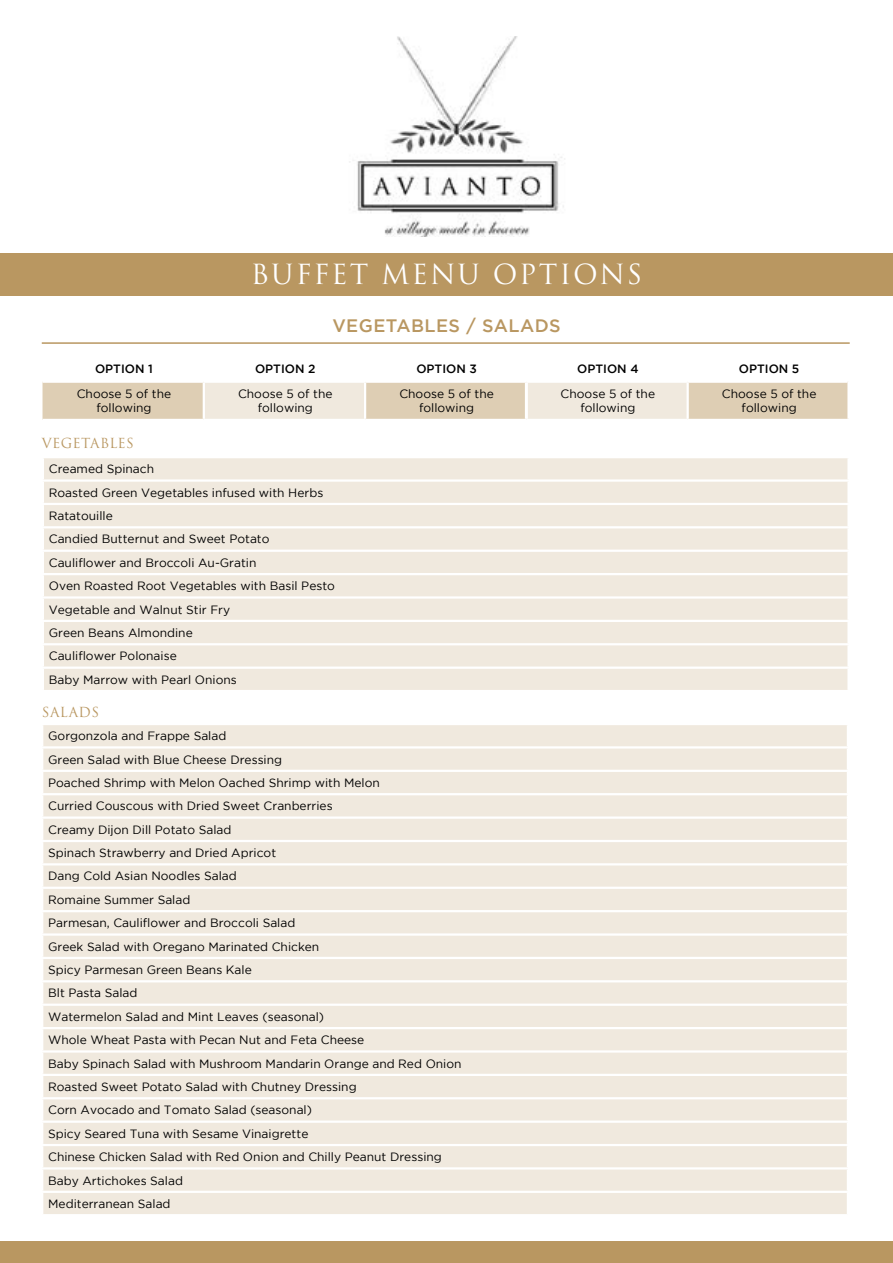
<style>
.page{position:relative;width:893px;height:1263px;background:#fff}
.page>*{position:absolute;margin:0;border:0;box-sizing:border-box;transform-origin:0 0}
.t1{font:27px "Trajan Pro 3";letter-spacing:.07em;color:#fff}
.t2{font:500 18px "Gotham";letter-spacing:.025em;color:#b99761}
.t3{font:13.5px "Trajan Pro 3";letter-spacing:.025em;color:#b99761}
.t4{font:12px/23.4px "Gotham";color:#000;text-align:center}
.t5{font:500 12px "Gotham";color:#000}
</style>
<div class="page">
<div style="left:0;top:1242px;width:893px;height:21px;background:#b99761"></div>
<div style="left:44px;top:458px;width:803px;height:232px;background:#f0e9de"></div>
<hr style="left:42px;top:479px;width:808px;height:3px;background:#fff">
<hr style="left:42px;top:503px;width:808px;height:2px;background:#fff">
<hr style="left:42px;top:526px;width:808px;height:2px;background:#fff">
<hr style="left:42px;top:550px;width:808px;height:2px;background:#fff">
<hr style="left:42px;top:573px;width:808px;height:2px;background:#fff">
<hr style="left:42px;top:596px;width:808px;height:3px;background:#fff">
<hr style="left:42px;top:620px;width:808px;height:2px;background:#fff">
<hr style="left:42px;top:643px;width:808px;height:2px;background:#fff">
<hr style="left:42px;top:666px;width:808px;height:3px;background:#fff">
<div style="left:43px;top:725px;width:804px;height:489px;background:#f0e9de"></div>
<hr style="left:41px;top:746px;width:808px;height:2px;background:#fff">
<hr style="left:41px;top:770px;width:808px;height:2px;background:#fff">
<hr style="left:41px;top:793px;width:808px;height:2px;background:#fff">
<hr style="left:41px;top:816px;width:808px;height:3px;background:#fff">
<hr style="left:41px;top:840px;width:808px;height:2px;background:#fff">
<hr style="left:41px;top:863px;width:808px;height:2px;background:#fff">
<hr style="left:41px;top:887px;width:808px;height:2px;background:#fff">
<hr style="left:41px;top:910px;width:808px;height:2px;background:#fff">
<hr style="left:41px;top:933px;width:808px;height:3px;background:#fff">
<hr style="left:41px;top:957px;width:808px;height:2px;background:#fff">
<hr style="left:41px;top:980px;width:808px;height:2px;background:#fff">
<hr style="left:41px;top:1003px;width:808px;height:3px;background:#fff">
<hr style="left:41px;top:1027px;width:808px;height:2px;background:#fff">
<hr style="left:41px;top:1050px;width:808px;height:2px;background:#fff">
<hr style="left:41px;top:1074px;width:808px;height:2px;background:#fff">
<hr style="left:41px;top:1097px;width:808px;height:2px;background:#fff">
<hr style="left:41px;top:1120px;width:808px;height:3px;background:#fff">
<hr style="left:41px;top:1144px;width:808px;height:2px;background:#fff">
<hr style="left:41px;top:1167px;width:808px;height:2px;background:#fff">
<hr style="left:41px;top:1191px;width:808px;height:2px;background:#fff">
<hr style="left:42px;top:342px;width:808px;height:2px;background:#b99761">
<svg style="left:43px;top:383px;width:804px;height:36px;background:#e5d9c5"></svg>
<hr style="left:525px;top:383px;width:3px;height:36px;background:#fff">
<hr style="left:203px;top:383px;width:2px;height:36px;background:#fff">
<hr style="left:364px;top:383px;width:2px;height:36px;background:#fff">
<hr style="left:686px;top:383px;width:3px;height:36px;background:#fff">
<img style="left:349px;top:36px;width:215px;height:201px">
<div style="left:0;top:253px;width:893px;height:43px;background:#b99761"></div>
<h1 class="t1" style="left:251px;top:255px;width:393px">BUFFET MENU OPTIONS</h1>
<h2 class="t2" style="left:332px;top:316px;width:230px">VEGETABLES / SALADS</h2>
<p class="t5" style="left:95px;top:362px;width:59px">OPTION 1</p>
<p class="t5" style="left:255px;top:362px;width:62px">OPTION 2</p>
<p class="t5" style="left:416px;top:362px;width:62px">OPTION 3</p>
<p class="t5" style="left:577px;top:362px;width:63px">OPTION 4</p>
<p class="t5" style="left:739px;top:362px;width:62px">OPTION 5</p>
<p class="t4" style="left:77px;top:387px;width:96px;line-height:13.5px">Choose 5 of the following</p>
<p class="t4" style="left:238px;top:387px;width:96px;line-height:13.5px">Choose 5 of the following</p>
<p class="t4" style="left:399px;top:387px;width:96px;line-height:13.5px">Choose 5 of the following</p>
<p class="t4" style="left:561px;top:387px;width:96px;line-height:13.5px">Choose 5 of the following</p>
<p class="t4" style="left:722px;top:387px;width:96px;line-height:13.5px">Choose 5 of the following</p>
<p class="t3" style="left:42px;top:434px;width:94px">VEGETABLES</p>
<p class="t4" style="left:49px;top:457px;width:288px;text-align:left">Creamed Spinach<br>Roasted Green Vegetables infused with Herbs<br>Ratatouille<br>Candied Butternut and Sweet Potato<br>Cauliflower and Broccoli Au-Gratin<br>Oven Roasted Root Vegetables with Basil Pesto<br>Vegetable and Walnut Stir Fry<br>Green Beans Almondine<br>Cauliflower Polonaise<br>Baby Marrow with Pearl Onions</p>
<p class="t3" style="left:42px;top:703px;width:59px">SALADS</p>
<p class="t4" style="left:48px;top:724px;width:415px;text-align:left">Gorgonzola and Frappe Salad<br>Green Salad with Blue Cheese Dressing<br>Poached Shrimp with Melon Oached Shrimp with Melon<br>Curried Couscous with Dried Sweet Cranberries<br>Creamy Dijon Dill Potato Salad<br>Spinach Strawberry and Dried Apricot<br>Dang Cold Asian Noodles Salad<br>Romaine Summer Salad<br>Parmesan, Cauliflower and Broccoli Salad<br>Greek Salad with Oregano Marinated Chicken<br>Spicy Parmesan Green Beans Kale<br>Blt Pasta Salad<br>Watermelon Salad and Mint Leaves (seasonal)<br>Whole Wheat Pasta with Pecan Nut and Feta Cheese<br>Baby Spinach Salad with Mushroom Mandarin Orange and Red Onion Roasted Sweet Potato Salad with Chutney Dressing<br>Corn Avocado and Tomato Salad (seasonal)<br>Spicy Seared Tuna with Sesame Vinaigrette<br>Chinese Chicken Salad with Red Onion and Chilly Peanut Dressing Baby Artichokes Salad<br>Mediterranean Salad</p>
</div>
